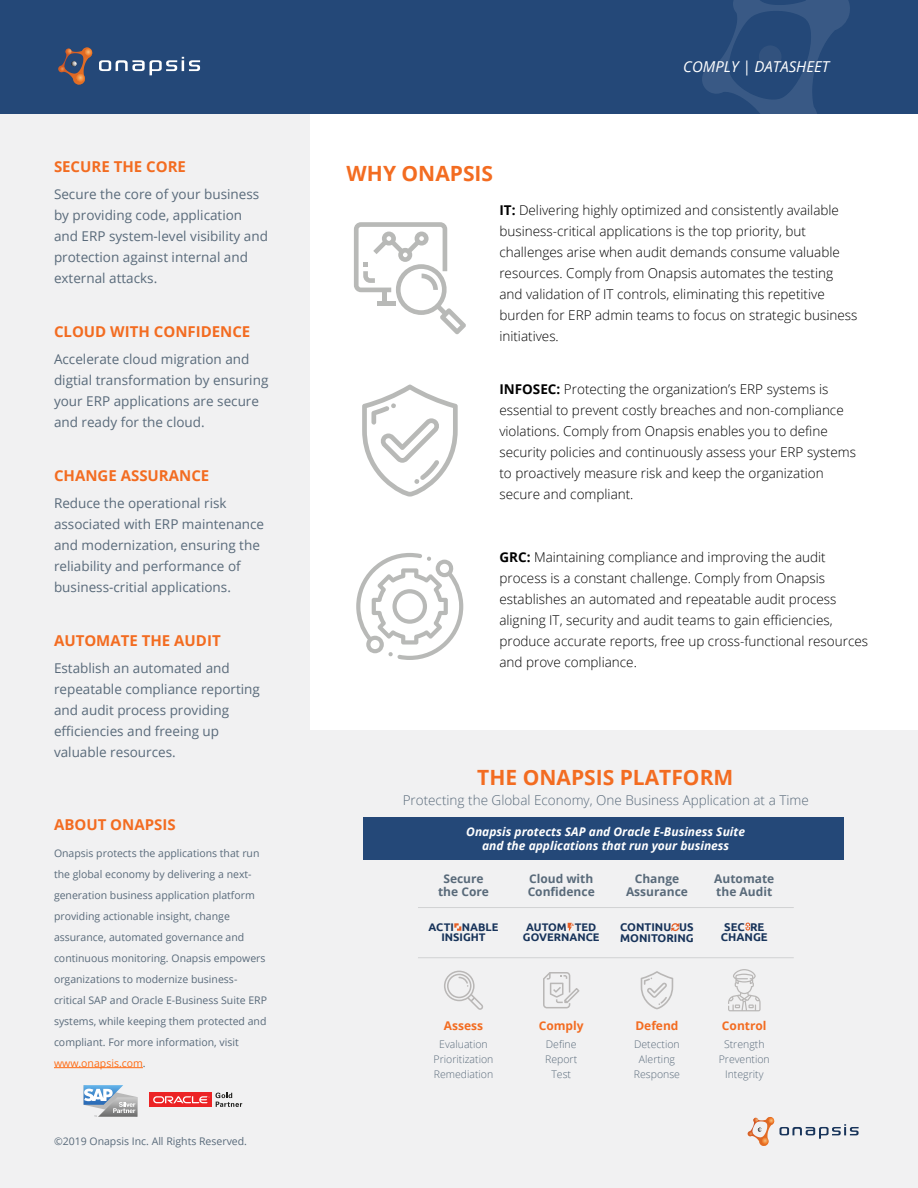
<style>
.page{position:relative;width:918px;height:1188px;background:#fff}
.page>*{position:absolute;margin:0;border:0;box-sizing:border-box;transform-origin:0 0}
.t1{font:700 21px "Open Sans";color:#f36c21}
.t2{font:700 15px "Open Sans";color:#f36c21}
.t3{font:italic 15px "Open Sans";color:#fff}
.t4{font:300 13.5px/21px "Open Sans";color:#000}
.t5{font:13.5px/21px "Open Sans";color:#596a7a}
.t6{font:300 13.5px "Open Sans";color:#596a7a}
.t7{font:italic 700 12px/13.5px "Open Sans";color:#fff;text-align:center}
.t8{font:700 12px/13.5px "Open Sans";color:#596a7a;text-align:center}
.t9{font:700 12px "Open Sans";color:#f36c21}
.t10{font:700 11.25px/10.6px "Ubuntu";color:#17335a}
.t11{font:700 10.95px/10.5px "Ubuntu";color:#17335a;text-align:center}
.t12{font:10.5px/21px "Open Sans";color:#596a7a}
.t13{font:300 10.5px/15px "Open Sans";color:#596a7a;text-align:center}
.t14{font:700 3.45px "Ubuntu";color:#e55e25}
.s1{color:#ff6b13}
.s2{font-weight:700}
</style>
<div class="page">
<div style="left:0;top:0;width:310px;height:1188px;background:#f1f1f2"></div>
<div style="left:0;top:0;width:918px;height:113px;background:#244878"></div>
<svg style="left:702px;top:0;width:148px;height:113px"></svg>
<div style="left:310px;top:731px;width:608px;height:457px;background:#f1f1f2"></div>
<svg style="left:99px;top:57px;width:101px;height:18px"></svg>
<svg style="left:58px;top:47px;width:35px;height:38px"></svg>
<svg style="left:747px;top:1117px;width:112px;height:29px"></svg>
<div style="left:364px;top:817px;width:480px;height:43px;background:#244878"></div>
<hr style="left:418px;top:907px;width:376px;height:1px;background:#d1d3d4">
<hr style="left:418px;top:957px;width:376px;height:1px;background:#d1d3d4">
<svg style="left:728px;top:969px;width:33px;height:42px"></svg>
<svg style="left:543px;top:972px;width:36px;height:36px"></svg>
<svg style="left:641px;top:971px;width:32px;height:38px"></svg>
<svg style="left:444px;top:971px;width:39px;height:39px"></svg>
<svg style="left:454px;top:923px;width:7px;height:8px"></svg>
<svg style="left:568px;top:923px;width:4px;height:9px"></svg>
<svg style="left:671px;top:923px;width:8px;height:8px"></svg>
<svg style="left:746px;top:922px;width:4px;height:9px"></svg>
<svg style="left:356px;top:553px;width:107px;height:107px"></svg>
<svg style="left:362px;top:385px;width:96px;height:112px"></svg>
<svg style="left:354px;top:222px;width:112px;height:112px"></svg>
<hr style="left:54px;top:1067px;width:89px;height:1px;background:#ff6b13">
<svg style="left:84px;top:1085px;width:53px;height:32px"></svg>
<div style="left:150px;top:1093px;width:62px;height:14px;background:#ec2325"></div>
<svg style="left:153px;top:1093px;width:89px;height:14px"></svg>
<p class="t2" style="left:54px;top:156px;width:134px">SECURE THE CORE</p>
<p class="t5" style="left:54px;top:183px;width:215px">Secure the core of your business by providing code, application and ERP system-level visibility and protection against internal and external attacks.</p>
<p class="t2" style="left:54px;top:321px;width:198px">CLOUD WITH CONFIDENCE</p>
<p class="t5" style="left:54px;top:348px;width:216px">Accelerate cloud migration and digtial transformation by ensuring your ERP applications are secure and ready for the cloud.</p>
<p class="t2" style="left:54px;top:465px;width:157px">CHANGE ASSURANCE</p>
<p class="t5" style="left:54px;top:492px;width:212px">Reduce the operational risk associated with ERP maintenance and modernization, ensuring the reliability and performance of business-critial applications.</p>
<p class="t2" style="left:54px;top:630px;width:168px">AUTOMATE THE AUDIT</p>
<p class="t5" style="left:54px;top:657px;width:207px">Establish an automated and repeatable compliance reporting and audit process providing efficiencies and freeing up valuable resources.</p>
<p class="t2" style="left:54px;top:814px;width:123px">ABOUT ONAPSIS</p>
<p class="t12" style="left:54px;top:842px;width:215px">Onapsis protects the applications that run the global economy by delivering a next&shy;generation business application platform providing actionable insight, change assurance, automated governance and continuous monitoring. Onapsis empowers organizations to modernize business&shy;critical SAP and Oracle E-Business Suite ERP systems, while keeping them protected and compliant. For more information, visit <span class="s1">www.onapsis.com</span>.</p>
<p class="t12" style="left:54px;top:1130px;width:195px">©️2019 Onapsis Inc. All Rights Reserved.</p>
<h1 class="t1" style="left:347px;top:158px;width:148px">WHY ONAPSIS</h1>
<p class="t3" style="left:683px;top:56px;width:147px">COMPLY | DATASHEET</p>
<p class="t4" style="left:499px;top:199px;width:360px"><span class="s2">IT:</span> Delivering highly optimized and consistently available business-critical applications is the top priority, but challenges arise when audit demands consume valuable resources. Comply from Onapsis automates the testing and validation of IT controls, eliminating this repetitive burden for ERP admin teams to focus on strategic business initiatives.</p>
<p class="t4" style="left:499px;top:378px;width:358px"><span class="s2">INFOSEC:</span> Protecting the organization’s ERP systems is essential to prevent costly breaches and non-compliance violations. Comply from Onapsis enables you to define security policies and continuously assess your ERP systems to proactively measure risk and keep the organization secure and compliant.</p>
<p class="t4" style="left:499px;top:547px;width:370px"><span class="s2">GRC:</span> Maintaining compliance and improving the audit process is a constant challenge. Comply from Onapsis establishes an automated and repeatable audit process aligning IT, security and audit teams to gain efficiencies, produce accurate reports, free up cross-functional resources and prove compliance.</p>
<h1 class="t1" style="left:477px;top:763px;width:258px">THE ONAPSIS PLATFORM</h1>
<p class="t6" style="left:403px;top:791px;width:408px">Protecting the Global Economy, One Business Application at a Time</p>
<p class="t7" style="left:466px;top:825px;width:280px">Onapsis protects SAP and Oracle E-Business Suite and the applications that run your business</p>
<p class="t8" style="left:438px;top:871px;width:52px">Secure the Core</p>
<p class="t8" style="left:528px;top:871px;width:69px;text-align:left">Cloud with<br>Confidence</p>
<p class="t8" style="left:626px;top:871px;width:63px">Change<br>Assurance</p>
<p class="t8" style="left:714px;top:871px;width:62px;text-align:left">Automate the Audit</p>
<p class="t14" style="left:572px;top:923px;width:4px">A</p>
<p class="t10" style="left:620px;top:921px;width:75px">CONTINU US<br>MONITORING</p>
<p class="t10" style="left:721px;top:921px;width:48px">SEC RE<br>CHANGE</p>
<p class="t11" style="left:429px;top:922px;width:71px">ACTI NABLE<br>INSIGHT</p>
<p class="t11" style="left:523px;top:922px;width:78px;text-align:left">AUTOM TED<br>GOVERNANCE</p>
<p class="t9" style="left:539px;top:1018px;width:46px">Comply</p>
<p class="t9" style="left:635px;top:1018px;width:45px">Defend</p>
<p class="t9" style="left:722px;top:1018px;width:46px">Control</p>
<p class="t9" style="left:444px;top:1018px;width:41px">Assess</p>
<p class="t13" style="left:434px;top:1037px;width:61px">Evaluation<br>Prioritization<br>Remediation</p>
<p class="t13" style="left:545px;top:1037px;width:34px">Define<br>Report<br>Test</p>
<p class="t13" style="left:634px;top:1037px;width:48px">Detection<br>Alerting<br>Response</p>
<p class="t13" style="left:719px;top:1037px;width:53px">Strength<br>Prevention<br>Integrity</p>
</div>
